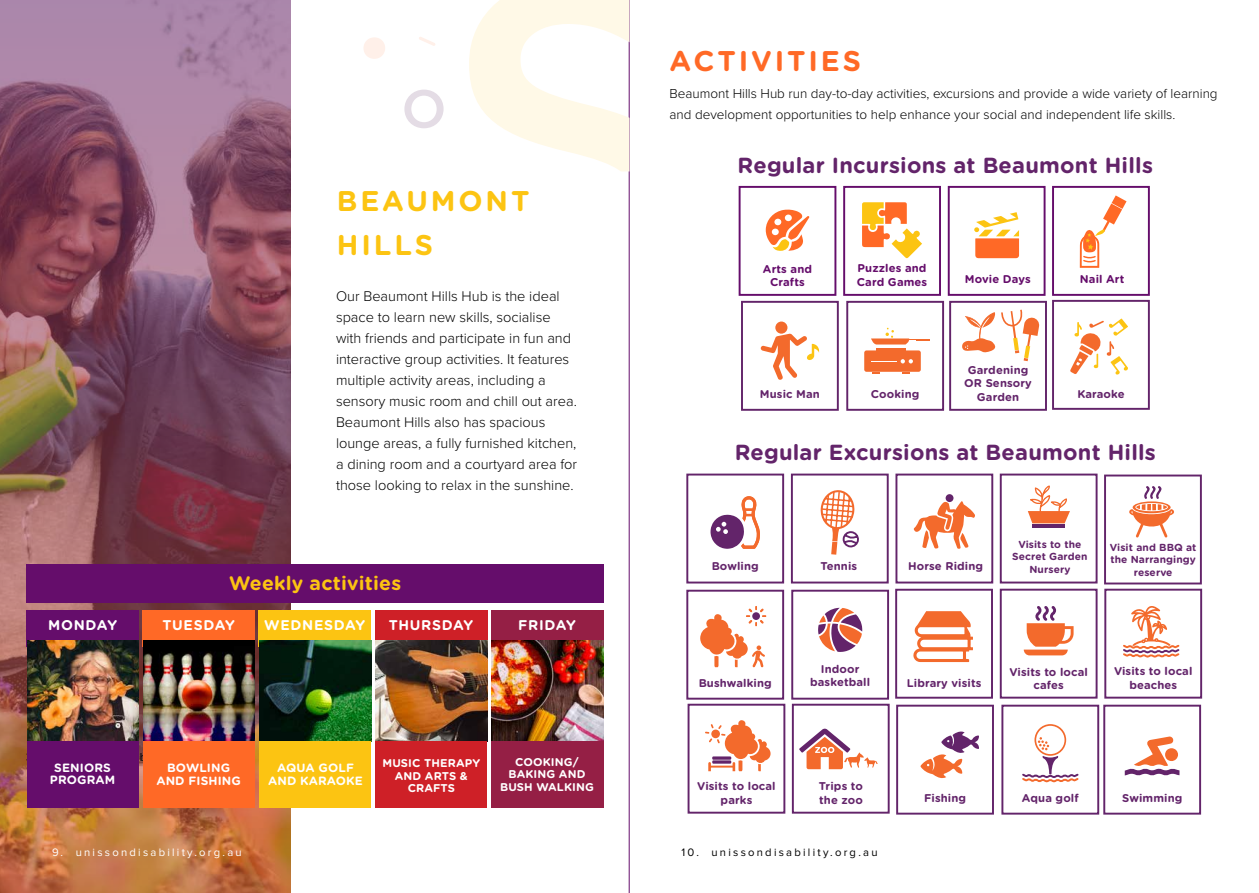
<style>
.page{position:relative;width:1259px;height:893px;background:#fff}
.page>*{position:absolute;margin:0;border:0;box-sizing:border-box;transform-origin:0 0}
.t1{font:700 28.5px/43.5px "Gotham Rounded";letter-spacing:.1em;color:#fcc412}
.t2{font:700 28.5px "Gotham Rounded";letter-spacing:.1em;color:#ff6926}
.t3{font:700 21.9px "Gotham Rounded";letter-spacing:.01em;color:#63246a}
.t4{font:700 19.5px "Gotham Rounded";letter-spacing:.01em;color:#fcc412}
.t5{font:300 14.55px/21px "Proxima Nova";color:#000}
.t6{font:700 14.1px "Gotham Rounded";letter-spacing:.05em;color:#fff}
.t7{font:300 13.5px/21px "Proxima Nova";color:#000}
.t8{font:700 12px/12.5px "Gotham Rounded";letter-spacing:.01em;color:#fff;text-align:center}
.t9{font:700 11.25px/13.5px "Gotham Rounded";letter-spacing:.01em;color:#63246a;text-align:center}
.t10{font:700 11.25px/12.5px "Gotham Rounded";letter-spacing:.01em;color:#fff;text-align:center}
.t11{font:700 11.25px/13.5px "Gotham Rounded";letter-spacing:.01em;color:#650d6b;text-align:center}
.t12{font:11.25px "Proxima Nova";letter-spacing:.2em;color:#000}
.t13{font:11.25px "Proxima Nova";letter-spacing:.2em;color:#fff}
.t14{font:700 10.2px/12.3px "Gotham Rounded";letter-spacing:.01em;color:#63246a;text-align:center}
</style>
<div class="page">
<img style="left:0;top:0;width:291px;height:893px">
<div style="left:26px;top:565px;width:577px;height:38px;background:#650d6b"></div>
<div style="left:26px;top:610px;width:113px;height:37px;background:#650d6b"></div>
<div style="left:142px;top:610px;width:113px;height:37px;background:#ff6926"></div>
<img style="left:27px;top:641px;width:112px;height:100px">
<div style="left:27px;top:741px;width:112px;height:66px;background:#650d6b"></div>
<div style="left:258px;top:610px;width:113px;height:37px;background:#fcc412"></div>
<img style="left:143px;top:641px;width:112px;height:100px">
<div style="left:143px;top:741px;width:112px;height:66px;background:#ff6926"></div>
<img style="left:259px;top:641px;width:112px;height:100px">
<div style="left:259px;top:741px;width:112px;height:66px;background:#fcc412"></div>
<div style="left:375px;top:610px;width:112px;height:37px;background:#ce2027"></div>
<div style="left:491px;top:610px;width:112px;height:37px;background:#951f45"></div>
<img style="left:375px;top:641px;width:112px;height:100px">
<div style="left:375px;top:741px;width:112px;height:66px;background:#ce2027"></div>
<img style="left:491px;top:641px;width:112px;height:100px">
<div style="left:491px;top:741px;width:112px;height:66px;background:#951f45"></div>
<hr style="left:629px;top:0;width:1px;height:893px;background:#650d6b">
<svg style="left:469px;top:0;width:160px;height:171px"></svg>
<svg style="left:404px;top:90px;width:39px;height:38px"></svg>
<svg style="left:419px;top:37px;width:16px;height:9px"></svg>
<div style="left:363px;top:37px;width:22px;height:22px;background:#fff0e9;border-radius:11px"></div>
<div style="left:738px;top:186px;width:98px;height:110px;border:2px solid #650d6b"></div>
<div style="left:843px;top:186px;width:98px;height:110px;border:2px solid #650d6b"></div>
<div style="left:947px;top:186px;width:98px;height:110px;border:2px solid #650d6b"></div>
<div style="left:1052px;top:186px;width:97px;height:110px;border:2px solid #650d6b"></div>
<svg style="left:765px;top:209px;width:44px;height:42px"></svg>
<svg style="left:862px;top:202px;width:60px;height:56px"></svg>
<svg style="left:1079px;top:195px;width:47px;height:73px"></svg>
<svg style="left:974px;top:212px;width:45px;height:46px"></svg>
<div style="left:741px;top:301px;width:98px;height:110px;border:2px solid #63246a"></div>
<div style="left:1052px;top:300px;width:97px;height:110px;border:2px solid #63246a"></div>
<div style="left:846px;top:301px;width:98px;height:110px;border:2px solid #63246a"></div>
<div style="left:949px;top:301px;width:98px;height:110px;border:2px solid #63246a"></div>
<svg style="left:962px;top:309px;width:77px;height:52px"></svg>
<div style="left:864px;top:350px;width:57px;height:22px;background:#f36a2c;border-radius:2px"></div>
<svg style="left:872px;top:372px;width:7px;height:2px"></svg>
<svg style="left:902px;top:372px;width:7px;height:2px"></svg>
<div style="left:876px;top:348px;width:30px;height:5px;background:#f36a2c"></div>
<svg style="left:871px;top:359px;width:42px;height:4px"></svg>
<svg style="left:871px;top:328px;width:59px;height:16px"></svg>
<svg style="left:1070px;top:318px;width:58px;height:57px"></svg>
<div style="left:775px;top:322px;width:12px;height:12px;background:#f36a2c;border-radius:50%"></div>
<svg style="left:760px;top:334px;width:59px;height:46px"></svg>
<div style="left:686px;top:474px;width:98px;height:109px;border:2px solid #63246a"></div>
<div style="left:1104px;top:475px;width:97px;height:109px;border:2px solid #63246a"></div>
<div style="left:791px;top:474px;width:97px;height:109px;border:2px solid #63246a"></div>
<div style="left:895px;top:474px;width:98px;height:109px;border:2px solid #63246a"></div>
<div style="left:999px;top:474px;width:98px;height:109px;border:2px solid #63246a"></div>
<svg style="left:710px;top:496px;width:50px;height:53px"></svg>
<svg style="left:913px;top:501px;width:62px;height:48px"></svg>
<div style="left:945px;top:494px;width:8px;height:8px;background:#63246a;border-radius:50%"></div>
<svg style="left:1129px;top:486px;width:45px;height:51px"></svg>
<hr style="left:1032px;top:524px;width:32px;height:3px;background:#63246a">
<svg style="left:1027px;top:485px;width:43px;height:38px"></svg>
<svg style="left:820px;top:490px;width:39px;height:65px"></svg>
<div style="left:895px;top:589px;width:98px;height:110px;border:2px solid #63246a"></div>
<div style="left:686px;top:590px;width:98px;height:110px;border:2px solid #63246a"></div>
<div style="left:791px;top:590px;width:98px;height:110px;border:2px solid #63246a"></div>
<svg style="left:700px;top:606px;width:66px;height:61px"></svg>
<svg style="left:818px;top:608px;width:44px;height:44px"></svg>
<svg style="left:913px;top:611px;width:60px;height:51px"></svg>
<div style="left:999px;top:589px;width:98px;height:110px;border:2px solid #63246a"></div>
<div style="left:1104px;top:589px;width:98px;height:110px;border:2px solid #63246a"></div>
<svg style="left:1023px;top:606px;width:50px;height:49px"></svg>
<svg style="left:1123px;top:606px;width:56px;height:52px"></svg>
<div style="left:896px;top:705px;width:98px;height:110px;border:2px solid #63246a"></div>
<div style="left:1001px;top:705px;width:98px;height:110px;border:2px solid #63246a"></div>
<div style="left:1103px;top:705px;width:98px;height:110px;border:2px solid #63246a"></div>
<div style="left:687px;top:704px;width:98px;height:110px;border:2px solid #63246a"></div>
<div style="left:792px;top:704px;width:97px;height:110px;border:2px solid #63246a"></div>
<svg style="left:705px;top:720px;width:65px;height:51px"></svg>
<svg style="left:920px;top:731px;width:59px;height:47px"></svg>
<svg style="left:1124px;top:736px;width:55px;height:39px"></svg>
<div style="left:1165px;top:748px;width:13px;height:13px;background:#f36a2c;border-radius:50%"></div>
<svg style="left:1022px;top:724px;width:56px;height:58px"></svg>
<svg style="left:799px;top:729px;width:78px;height:40px"></svg>
<h1 class="t2" style="left:669px;top:40px;width:193px">ACTIVITIES</h1>
<p class="t7" style="left:669px;top:82px;width:549px">Beaumont Hills Hub run day-to-day activities, excursions and provide a wide variety of learning and development opportunities to help enhance your social and independent life skills.</p>
<h1 class="t1" style="left:337px;top:178px;width:194px">BEAUMONT<br>HILLS</h1>
<p class="t5" style="left:336px;top:285px;width:243px">Our Beaumont Hills Hub is the ideal space to learn new skills, socialise with friends and participate in fun and interactive group activities. It features multiple activity areas, including a sensory music room and chill out area.<br>Beaumont Hills also has spacious lounge areas, a fully furnished kitchen, a dining room and a courtyard area for those looking to relax in the sunshine.</p>
<h3 class="t4" style="left:229px;top:568px;width:173px">Weekly activities</h3>
<p class="t6" style="left:48px;top:615px;width:70px">MONDAY</p>
<p class="t6" style="left:162px;top:615px;width:74px">TUESDAY</p>
<p class="t6" style="left:264px;top:615px;width:103px">WEDNESDAY</p>
<p class="t6" style="left:389px;top:615px;width:86px">THURSDAY</p>
<p class="t6" style="left:518px;top:615px;width:59px">FRIDAY</p>
<p class="t8" style="left:50px;top:761px;width:67px">SENIORS<br>PROGRAM</p>
<p class="t8" style="left:156px;top:761px;width:86px">BOWLING<br>AND FISHING</p>
<p class="t8" style="left:268px;top:761px;width:96px">AQUA GOLF<br>AND KARAOKE</p>
<p class="t10" style="left:382px;top:756px;width:99px">MUSIC THERAPY<br>AND ARTS &amp;<br>CRAFTS</p>
<p class="t10" style="left:500px;top:755px;width:95px">COOKING/<br>BAKING AND<br>BUSH WALKING</p>
<h2 class="t3" style="left:737px;top:149px;width:417px">Regular Incursions at Beaumont Hills</h2>
<p class="t11" style="left:763px;top:262px;width:51px">Arts and<br>Crafts</p>
<p class="t11" style="left:857px;top:261px;width:72px;text-align:left">Puzzles and<br>Card Games</p>
<p class="t11" style="left:965px;top:271px;width:67px">Movie Days</p>
<p class="t11" style="left:1080px;top:272px;width:46px">Nail Art</p>
<p class="t9" style="left:964px;top:363px;width:69px">Gardening<br>OR Sensory<br>Garden</p>
<p class="t9" style="left:760px;top:387px;width:61px">Music Man</p>
<p class="t9" style="left:871px;top:387px;width:50px">Cooking</p>
<p class="t9" style="left:1077px;top:387px;width:49px">Karaoke</p>
<h2 class="t3" style="left:734px;top:436px;width:423px">Regular Excursions at Beaumont Hills</h2>
<p class="t9" style="left:711px;top:559px;width:49px">Bowling</p>
<p class="t9" style="left:820px;top:559px;width:38px">Tennis</p>
<p class="t9" style="left:908px;top:559px;width:77px">Horse Riding</p>
<p class="t14" style="left:1012px;top:538px;width:77px">Visits to the<br>Secret Garden<br>Nursery</p>
<p class="t14" style="left:1110px;top:541px;width:88px">Visit and BBQ at the Narrangingy reserve</p>
<p class="t9" style="left:698px;top:675px;width:75px">Bushwalking</p>
<p class="t9" style="left:810px;top:662px;width:62px">Indoor basketball</p>
<p class="t9" style="left:697px;top:779px;width:80px">Visits to local parks</p>
<p class="t9" style="left:819px;top:779px;width:46px;text-align:left">Trips to the zoo</p>
<p class="t9" style="left:907px;top:675px;width:76px">Library visits</p>
<p class="t9" style="left:1009px;top:664px;width:80px">Visits to local cafes</p>
<p class="t9" style="left:1114px;top:664px;width:80px">Visits to local beaches</p>
<p class="t9" style="left:924px;top:790px;width:44px">Fishing</p>
<p class="t9" style="left:1022px;top:790px;width:58px">Aqua golf</p>
<p class="t9" style="left:1122px;top:790px;width:62px">Swimming</p>
<p class="t13" style="left:52px;top:846px;width:191px">9. unissondisability.org.au</p>
<p class="t12" style="left:681px;top:846px;width:197px">10. unissondisability.org.au</p>
</div>
